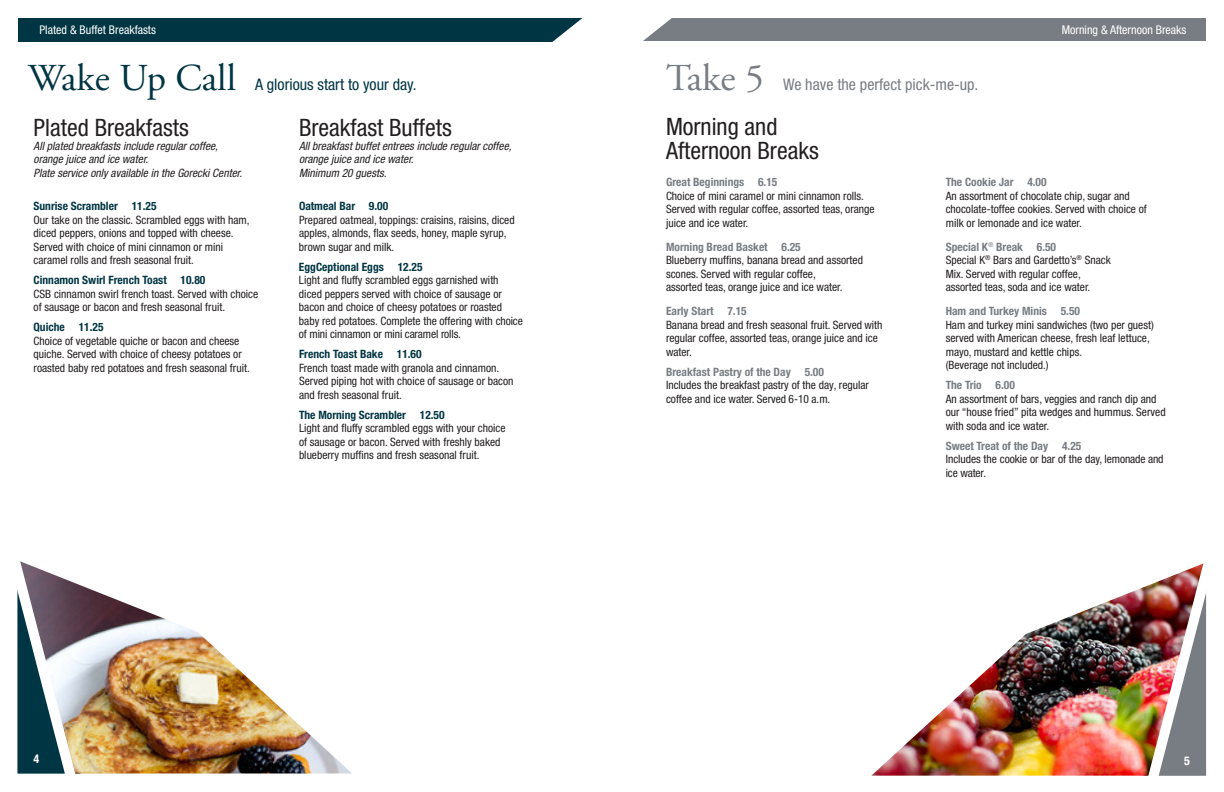
<style>
.page{position:relative;width:1224px;height:792px;background:#fff}
.page>*{position:absolute;margin:0;border:0;box-sizing:border-box;transform-origin:0 0}
.t1{font:38px "Adobe Garamond Pro";color:#003543}
.t2{font:38px "Adobe Garamond Pro";color:#787d83}
.Black_menu_headline{font:condensed 24px/24px "Helvetica Neue LT Pro";color:#231f20}
.t3{font:condensed 16px "Helvetica Neue LT Pro";color:#787d83}
.t4{font:condensed 16px "Helvetica Neue LT Pro";color:#003543}
.t5{font:condensed 12px "Helvetica Neue LT Pro";color:#fff}
.t6{font:700 condensed 12px "Helvetica Neue LT Pro";color:#fff}
.t7{font:condensed 11.5px/13.5px "Helvetica Neue LT Pro";color:#231f20}
.t8{font:italic condensed 11.5px/13.5px "Helvetica Neue LT Pro";color:#231f20}
.s1{font-weight:700;color:#003543}
.s2{font-family:"Helvetica Neue LT Std";font-weight:700;color:#003543}
.s3{font-weight:700;color:#787d83}
.s4{font-family:"Helvetica Neue LT Std";font-weight:700;color:#787d83}
</style>
<div class="page">
<div style="left:18px;top:18px;width:576px;height:24px;background:#003543"></div>
<div style="left:630px;top:18px;width:576px;height:24px;background:#787d83"></div>
<img style="left:871px;top:590px;width:266px;height:186px">
<img style="left:1137px;top:563px;width:70px;height:213px">
<img style="left:87px;top:588px;width:265px;height:186px">
<svg style="left:17px;top:561px;width:70px;height:213px"></svg>
<svg style="left:630px;top:18px;width:55px;height:24px"></svg>
<svg style="left:552px;top:18px;width:42px;height:24px"></svg>
<p class="t5" style="left:40px;top:22px;width:118px">Plated &amp; Buffet Breakfasts</p>
<p class="t5" style="left:1062px;top:23px;width:126px">Morning &amp; Afternoon Breaks</p>
<p class="t1" style="left:28px;top:55px;width:209px">Wake Up Call</p>
<p class="t4" style="left:255px;top:75px;width:163px">A glorious start to your day.</p>
<p class="t2" style="left:666px;top:55px;width:100px">Take 5</p>
<p class="t3" style="left:783px;top:75px;width:197px">We have the perfect pick-me-up.</p>
<p class="Black_menu_headline" style="left:34px;top:115px;width:157px">Plated Breakfasts</p>
<p class="t8" style="left:34px;top:139px;width:210px">All plated breakfasts include regular coffee, orange juice and ice water.<br>Plate service only available in the Gorecki Center.</p>
<p class="t7" style="left:34px;top:199px;width:217px"><span class="s1">Sunrise Scrambler</span> <span class="s2">11.25<br></span>Our take on the classic. Scrambled eggs with ham, diced peppers, onions and topped with cheese.<br>Served with choice of mini cinnamon or mini caramel rolls and fresh seasonal fruit.</p>
<p class="t7" style="left:34px;top:273px;width:226px"><span class="s1">Cinnamon Swirl French Toast</span> <span class="s2">10.80<br></span>CSB cinnamon swirl french toast. Served with choice of sausage or bacon and fresh seasonal fruit.</p>
<p class="t7" style="left:34px;top:320px;width:218px"><span class="s1">Quiche</span> <span class="s2">11.25<br></span>Choice of vegetable quiche or bacon and cheese quiche. Served with choice of cheesy potatoes or roasted baby red potatoes and fresh seasonal fruit.</p>
<p class="Black_menu_headline" style="left:299px;top:115px;width:154px">Breakfast Buffets</p>
<p class="t8" style="left:299px;top:139px;width:214px">All breakfast buffet entrees include regular coffee, orange juice and ice water.<br>Minimum 20 guests.</p>
<p class="t7" style="left:299px;top:199px;width:217px"><span class="s1">Oatmeal Bar</span> <span class="s2">9.00<br></span>Prepared oatmeal, toppings: craisins, raisins, diced apples, almonds, flax seeds, honey, maple syrup, brown sugar and milk.</p>
<p class="t7" style="left:299px;top:260px;width:225px"><span class="s1">EggCeptional Eggs</span> <span class="s2">12.25<br></span>Light and fluffy scrambled eggs garnished with diced peppers served with choice of sausage or bacon and choice of cheesy potatoes or roasted baby red potatoes. Complete the offering with choice of mini cinnamon or mini caramel rolls.</p>
<p class="t7" style="left:299px;top:347px;width:216px"><span class="s1">French Toast Bake</span> <span class="s2">11.60<br></span>French toast made with granola and cinnamon.<br>Served piping hot with choice of sausage or bacon and fresh seasonal fruit.</p>
<p class="t7" style="left:299px;top:408px;width:208px"><span class="s1">The Morning Scrambler 1</span><span class="s2">2.50<br></span>Light and fluffy scrambled eggs with your choice of sausage or bacon. Served with freshly baked blueberry muffins and fresh seasonal fruit.</p>
<p class="Black_menu_headline" style="left:666px;top:114px;width:154px">Morning and<br>Afternoon Breaks</p>
<p class="t7" style="left:666px;top:175px;width:210px"><span class="s3">Great Beginnings</span> <span class="s4">6.15<br></span>Choice of mini caramel or mini cinnamon rolls.<br>Served with regular coffee, assorted teas, orange juice and ice water.</p>
<p class="t7" style="left:666px;top:240px;width:199px"><span class="s3">Morning Bread Basket</span> <span class="s4">6.25<br></span>Blueberry muffins, banana bread and assorted scones. Served with regular coffee,<br>assorted teas, orange juice and ice water.</p>
<p class="t7" style="left:666px;top:304px;width:218px"><span class="s3">Early Start</span> <span class="s4">7.15<br></span>Banana bread and fresh seasonal fruit. Served with regular coffee, assorted teas, orange juice and ice water.</p>
<p class="t7" style="left:666px;top:365px;width:204px"><span class="s3">Breakfast Pastry of the Day</span> <span class="s4">5.00<br></span>Includes the breakfast pastry of the day, regular coffee and ice water. Served 6-10 a.m.</p>
<p class="t7" style="left:946px;top:175px;width:203px"><span class="s3">The Cookie Jar</span> <span class="s4">4.00<br></span>An assortment of chocolate chip, sugar and chocolate-toffee cookies. Served with choice of milk or lemonade and ice water.</p>
<p class="t7" style="left:946px;top:240px;width:167px"><span class="s3">Special K</span><sup>®</sup> <span class="s3">Break</span> <span class="s4">6.50<br></span>Special K<sup>®</sup> Bars and Gardetto’s<sup>®</sup> Snack<br>Mix. Served with regular coffee, assorted teas, soda and ice water.</p>
<p class="t7" style="left:946px;top:304px;width:210px"><span class="s3">Ham and Turkey Minis</span> <span class="s4">5.50<br></span>Ham and turkey mini sandwiches (two per guest) served with American cheese, fresh leaf lettuce, mayo, mustard and kettle chips.<br>(Beverage not included.)</p>
<p class="t7" style="left:946px;top:378px;width:222px"><span class="s3">The Trio</span> <span class="s4">6.00<br></span>An assortment of bars, veggies and ranch dip and our “house fried” pita wedges and hummus. Served with soda and ice water.</p>
<p class="t7" style="left:946px;top:439px;width:219px"><span class="s3">Sweet Treat of the Day</span> <span class="s4">4.25<br></span>Includes the cookie or bar of the day, lemonade and ice water.</p>
<p class="t6" style="left:33px;top:751px;width:7px">4</p>
<p class="t6" style="left:1184px;top:753px;width:7px">5</p>
</div>
